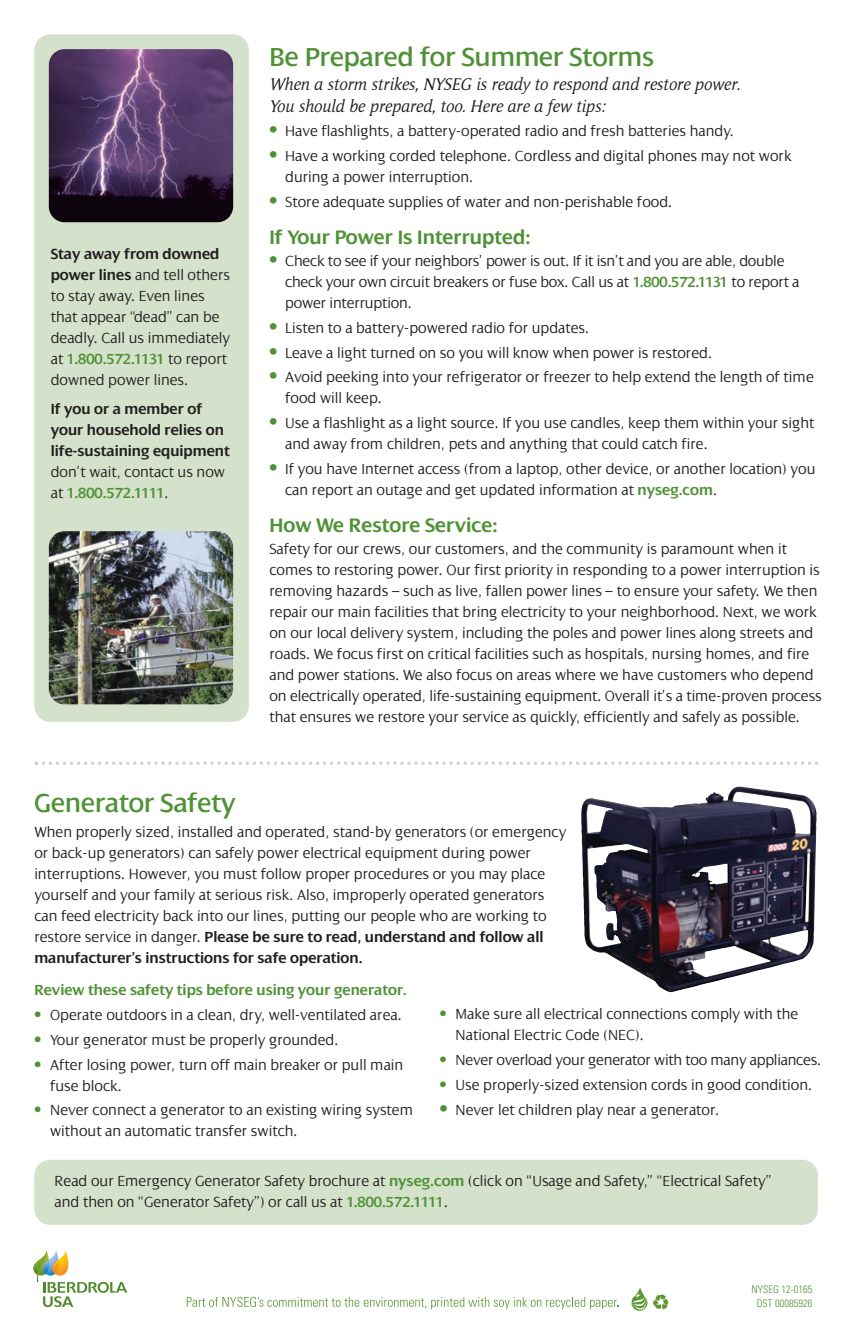
<style>
.page{position:relative;width:851px;height:1341px;background:#fff}
.page>*{position:absolute;margin:0;border:0;box-sizing:border-box;transform-origin:0 0}
.t1{font:28px "Dialog";color:#4f9236}
.t2{font:600 21px "Dialog";color:#4f9236}
.t3{font:italic 17.5px/21px "Memento";color:#231f20}
.t4{font:300 15.75px/21px "Dialog";color:#231f20}
.t5{font:600 15.75px/21px "Dialog";color:#231f20}
.t6{font:600 15.75px "Dialog";color:#4f9236}
.t7{font:300 condensed 10.5px/14px "Univers";color:#4f9236;text-align:center}
.s1{font-weight:600}
.s2{font-weight:600;color:#4f9236}
.s3{font-family:"Univers";font-weight:700;font-stretch:condensed;font-size:18.38px;color:#4f9236}
.s4{font-family:"Univers";font-weight:700;font-stretch:condensed;color:#4f9236}
</style>
<div class="page">
<div style="left:34px;top:34px;width:215px;height:687px;background:#d4e1cb;border-radius:16px"></div>
<svg style="left:33px;top:1250px;width:94px;height:56px"></svg>
<svg style="left:631px;top:1287px;width:16px;height:23px"></svg>
<svg style="left:653px;top:1294px;width:16px;height:15px"></svg>
<svg style="left:187px;top:1296px;width:431px;height:13px"></svg>
<img style="left:49px;top:49px;width:184px;height:173px;border-radius:16px">
<svg style="left:35px;top:761px;width:783px;height:4px"></svg>
<img style="left:581px;top:786px;width:236px;height:206px">
<div style="left:34px;top:1159px;width:784px;height:65px;background:#d4e1cb;border-radius:16px"></div>
<img style="left:49px;top:531px;width:184px;height:173px;border-radius:16px">
<p class="t4" style="left:51px;top:243px;width:181px"><span class="s1">Stay away from downed power lines</span> and tell others to stay away. Even lines that appear “dead” can be deadly. Call us immediately at <span class="s2">1.800.572.1131</span> to report downed power lines.</p>
<p class="t5" style="left:51px;top:398px;width:181px">If you or a member of your household relies on life-sustaining equipment</p>
<p class="t4" style="left:51px;top:461px;width:176px">don’t wait, contact us now at <span class="s2">1.800.572.1111</span>.</p>
<h1 class="t1" style="left:269px;top:40px;width:386px">Be Prepared for Summer Storms</h1>
<p class="t3" style="left:269px;top:74px;width:472px">When a storm strikes, NYSEG is ready to respond and restore power.<br>You should be prepared, too. Here are a few tips:</p>
<p class="t4" style="left:269px;top:120px;width:466px"><span class="s3">•</span> Have flashlights, a battery-operated radio and fresh batteries handy.</p>
<p class="t4" style="left:285px;top:145px;width:508px;text-indent:-16px"><span class="s3">•</span> Have a working corded telephone. Cordless and digital phones may not work during a power interruption.</p>
<p class="t4" style="left:269px;top:191px;width:404px"><span class="s3">•</span> Store adequate supplies of water and non-perishable food.</p>
<h2 class="t2" style="left:269px;top:224px;width:262px">If Your Power Is Interrupted:</h2>
<p class="t4" style="left:285px;top:250px;width:516px;text-indent:-16px"><span class="s3">•</span> Check to see if your neighbors’ power is out. If it isn’t and you are able, double check your own circuit breakers or fuse box. Call us at <span class="s2">1.800.572.1131</span> to report a power interruption.</p>
<p class="t4" style="left:269px;top:317px;width:321px"><span class="s3">•</span> Listen to a battery-powered radio for updates.</p>
<p class="t4" style="left:269px;top:341px;width:444px"><span class="s3">•</span> Leave a light turned on so you will know when power is restored.</p>
<p class="t4" style="left:285px;top:366px;width:530px;text-indent:-16px"><span class="s3">•</span> Avoid peeking into your refrigerator or freezer to help extend the length of time food will keep.</p>
<p class="t4" style="left:285px;top:412px;width:531px;text-indent:-16px"><span class="s3">•</span> Use a flashlight as a light source. If you use candles, keep them within your sight and away from children, pets and anything that could catch fire.</p>
<p class="t4" style="left:285px;top:458px;width:532px;text-indent:-16px"><span class="s3">•</span> If you have Internet access (from a laptop, other device, or another location) you can report an outage and get updated information at <span class="s2">nyseg.com</span>.</p>
<h2 class="t2" style="left:269px;top:512px;width:230px">How We Restore Service:</h2>
<p class="t4" style="left:269px;top:538px;width:554px">Safety for our crews, our customers, and the community is paramount when it comes to restoring power. Our first priority in responding to a power interruption is removing hazards – such as live, fallen power lines – to ensure your safety. We then repair our main facilities that bring electricity to your neighborhood. Next, we work on our local delivery system, including the poles and power lines along streets and roads. We focus first on critical facilities such as hospitals, nursing homes, and fire and power stations. We also focus on areas where we have customers who depend on electrically operated, life-sustaining equipment. Overall it’s a time-proven process that ensures we restore your service as quickly, efficiently and safely as possible.</p>
<h1 class="t1" style="left:34px;top:785px;width:203px">Generator Safety</h1>
<p class="t4" style="left:34px;top:820px;width:533px">When properly sized, installed and operated, stand-by generators (or emergency or back-up generators) can safely power electrical equipment during power interruptions. However, you must follow proper procedures or you may place yourself and your family at serious risk. Also, improperly operated generators can feed electricity back into our lines, putting our people who are working to restore service in danger. <span class="s1">Please be sure to read, understand and follow all manufacturer’s instructions for safe operation.</span></p>
<p class="t6" style="left:34px;top:980px;width:374px">Review these safety tips before using your generator.</p>
<p class="t4" style="left:34px;top:1003px;width:369px"><span class="s4">•</span> Operate outdoors in a clean, dry, well-ventilated area.</p>
<p class="t4" style="left:34px;top:1028px;width:306px"><span class="s4">•</span> Your generator must be properly grounded.</p>
<p class="t4" style="left:50px;top:1053px;width:355px;text-indent:-16px"><span class="s4">•</span> After losing power, turn off main breaker or pull main fuse block.</p>
<p class="t4" style="left:50px;top:1099px;width:365px;text-indent:-16px"><span class="s4">•</span> Never connect a generator to an existing wiring system without an automatic transfer switch.</p>
<p class="t4" style="left:455px;top:1003px;width:344px;text-indent:-16px"><span class="s4">•</span> Make sure all electrical connections comply with the<br>National Electric Code (NEC).</p>
<p class="t4" style="left:440px;top:1048px;width:383px"><span class="s4">•</span> Never overload your generator with too many appliances.</p>
<p class="t4" style="left:440px;top:1073px;width:374px"><span class="s4">•</span> Use properly-sized extension cords in good condition.</p>
<p class="t4" style="left:440px;top:1098px;width:281px"><span class="s3">•</span> Never let children play near a generator.</p>
<p class="t4" style="left:55px;top:1169px;width:718px">Read our Emergency Generator Safety brochure at <span class="s2">nyseg.com</span> (click on “Usage and Safety,” “Electrical Safety” and then on “Generator Safety”) or call us at <span class="s2">1.800.572.1111</span>.</p>
<p class="t7" style="left:751px;top:1282px;width:62px">NYSEG 12-0165<br>DST 00085926</p>
</div>
